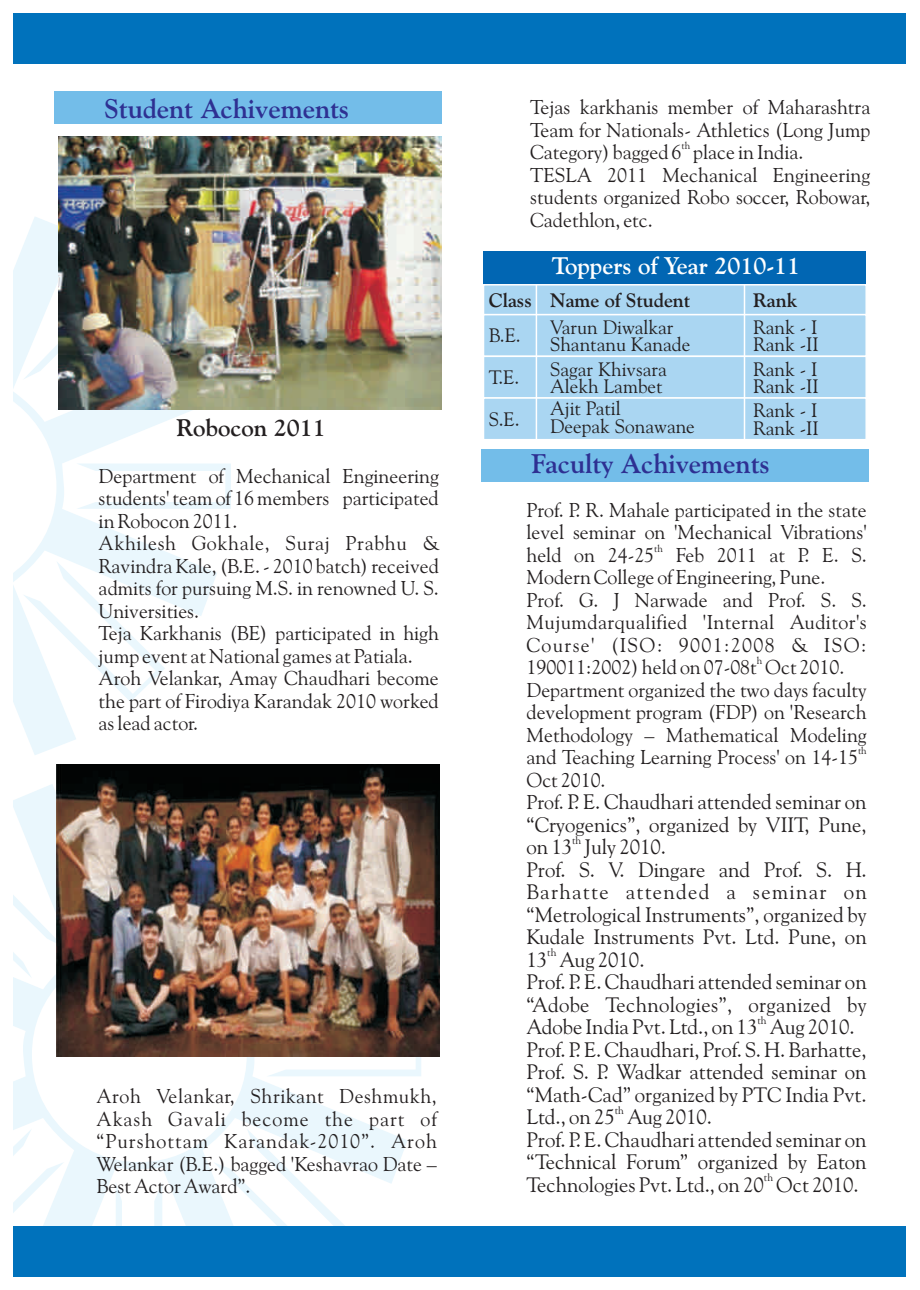
<style>
.page{position:relative;width:920px;height:1290px;background:#fff}
.page>*{position:absolute;margin:0;border:0;box-sizing:border-box;transform-origin:0 0}
.t1{font:700 27px "Goudy Old Style BT";color:#2e3092}
.t2{font:700 24px "Goudy Old Style BT";color:#fff}
.t3{font:700 24px "Goudy Old Style BT";color:#231f20}
.t4{font:21px/22.5px "Goudy Old Style BT";color:#231f20}
.t5{font:20.1px/22.5px "Goudy Old Style BT";color:#231f20}
.t6{font:19.5px/17.5px "Goudy Old Style BT";color:#231f20}
.t7{font:700 19.5px "Goudy Old Style BT";color:#231f20}
.t8{font:10.5px "Goudy Old Style BT";color:#231f20}
.t9{font:10.05px "Goudy Old Style BT";color:#231f20}
.s1{font-size:20.1px}
</style>
<div class="page">
<svg style="left:14px;top:784px;width:407px;height:442px"></svg>
<svg style="left:14px;top:217px;width:217px;height:538px"></svg>
<div style="left:481px;top:449px;width:388px;height:32px;background:#73bde9"></div>
<div style="left:54px;top:92px;width:388px;height:32px;background:#73bde9"></div>
<img style="left:58px;top:137px;width:383px;height:272px">
<img style="left:56px;top:764px;width:383px;height:293px">
<div style="left:483px;top:251px;width:383px;height:34px;background:#0166b3"></div>
<svg style="left:483px;top:284px;width:383px;height:155px;background:#aed7f2"></svg>
<hr style="left:536px;top:285px;width:1px;height:155px;background:#fff">
<hr style="left:744px;top:285px;width:1px;height:155px;background:#fff">
<div style="left:14px;top:1226px;width:892px;height:50px;background:#0072bc"></div>
<div style="left:14px;top:14px;width:892px;height:50px;background:#0072bc"></div>
<h1 class="t1" style="left:104px;top:97px;width:247px">Student Achivements</h1>
<p class="t3" style="left:176px;top:418px;width:151px">Robocon 2011</p>
<p class="t5" style="left:99px;top:466px;width:342px">Department of Mechanical Engineering</p>
<p class="t5" style="left:99px;top:489px;width:342px">students' team of 16 members participated in Robocon 2011.<br>Akhilesh Gokhale, Suraj Prabhu &amp; Ravindra Kale, (B.E. - 2010 batch) received admits for pursuing M.S. in renowned U. S.<br>Universities.<br>Teja Karkhanis (BE) participated in high jump event at National games at Patiala.<br>Aroh Velankar, Amay Chaudhari become the part of Firodiya Karandak 2010 worked as lead actor.</p>
<p class="t5" style="left:97px;top:1087px;width:342px;text-align:justify">Aroh Velankar, Shrikant Deshmukh, Akash Gavali become the part of “Purshottam Karandak-2010”. Aroh Welankar (B.E.) bagged 'Keshavrao Date – Best Actor Award”.</p>
<p class="t5" style="left:530px;top:98px;width:342px">Tejas karkhanis member of Maharashtra<br>Team for Nationals- Athletics (Long Jump</p>
<p class="t9" style="left:681px;top:142px;width:10px">th</p>
<p class="t5" style="left:530px;top:143px;width:342px">Category) bagged 6 place in India.<br>TESLA 2011 Mechanical Engineering students organized Robo soccer, Robowar,<br>Cadethlon, etc.</p>
<p class="t2" style="left:552px;top:256px;width:250px">Toppers of Year 2010-11</p>
<p class="t7" style="left:489px;top:292px;width:203px">Class Name of Student</p>
<p class="t7" style="left:753px;top:292px;width:46px">Rank</p>
<p class="t6" style="left:489px;top:316px;width:34px;line-height:41.7px;text-align:justify">B.E.<br>T.E.<br>S.E.</p>
<p class="t6" style="left:550px;top:320px;width:142px">Varun Diwalkar<br>Shantanu Kanade</p>
<p class="t6" style="left:753px;top:320px;width:67px">Rank - I<br>Rank -II</p>
<p class="t6" style="left:550px;top:362px;width:118px">Sagar Khivsara<br>Alekh Lambet</p>
<p class="t6" style="left:550px;top:401px;width:146px">Ajit Patil<br>Deepak Sonawane</p>
<p class="t6" style="left:753px;top:362px;width:67px">Rank - I<br>Rank -II</p>
<p class="t6" style="left:753px;top:403px;width:67px">Rank - I<br>Rank -II</p>
<h1 class="t1" style="left:531px;top:452px;width:240px">Faculty Achivements</h1>
<p class="t5" style="left:526px;top:500px;width:342px">Prof. P. R. Mahale participated in the state level seminar on 'Mechanical Vibrations'</p>
<p class="t9" style="left:654px;top:544px;width:10px">th</p>
<p class="t5" style="left:526px;top:545px;width:342px">held on 24-25 Feb 2011 at P. E. S.<br>Modern College of Engineering, Pune.<br>Prof. G. J Narwade and Prof. S. S.<br>Mujumdarqualified 'Internal Auditor's Course' (ISO: 9001:2008 &amp; ISO:</p>
<p class="t9" style="left:757px;top:656px;width:7px">h</p>
<p class="t5" style="left:526px;top:658px;width:342px">190011:2002) held on 07-08t Oct 2010.<br>Department organized the two days faculty development program (FDP) on 'Research Methodology – Mathematical Modeling</p>
<p class="t9" style="left:858px;top:746px;width:10px">th</p>
<p class="t5" style="left:526px;top:748px;width:333px">and Teaching Learning Process' on 14-15<br>Oct 2010.</p>
<p class="t4" style="left:526px;top:792px;width:342px"><span class="s1">Prof.</span> P. E. Chaudhari attended seminar on “Cryogenics”, organized by VIIT, Pune,</p>
<p class="t8" style="left:572px;top:836px;width:11px">th</p>
<p class="t4" style="left:526px;top:837px;width:342px">on 13 July 2010.<br>Prof. S. V. Dingare and Prof. S. H.<br>Barhatte attended a seminar on “Metrological Instruments”, organized by<br>Kudale Instruments Pvt. Ltd. Pune, on</p>
<p class="t8" style="left:547px;top:948px;width:11px">th</p>
<p class="t4" style="left:526px;top:950px;width:342px">13 Aug 2010.<br>Prof. P. E. Chaudhari attended seminar on “Adobe Technologies”, organized by</p>
<p class="t8" style="left:757px;top:1016px;width:11px">th</p>
<p class="t4" style="left:526px;top:1017px;width:342px">Adobe India Pvt. Ltd., on 13 Aug 2010.<br>Prof. P. E. Chaudhari, Prof. S. H. Barhatte, Prof. S. P. Wadkar attended seminar on “Math-Cad” organized by PTC India Pvt.</p>
<p class="t8" style="left:615px;top:1106px;width:11px">th</p>
<p class="t4" style="left:526px;top:1107px;width:342px">Ltd., on 25 Aug 2010.<br>Prof. P. E. Chaudhari attended seminar on “Technical Forum” organized by Eaton</p>
<p class="t8" style="left:764px;top:1173px;width:11px">th</p>
<p class="t4" style="left:526px;top:1175px;width:334px">Technologies Pvt. Ltd., on 20 Oct 2010.</p>
</div>
